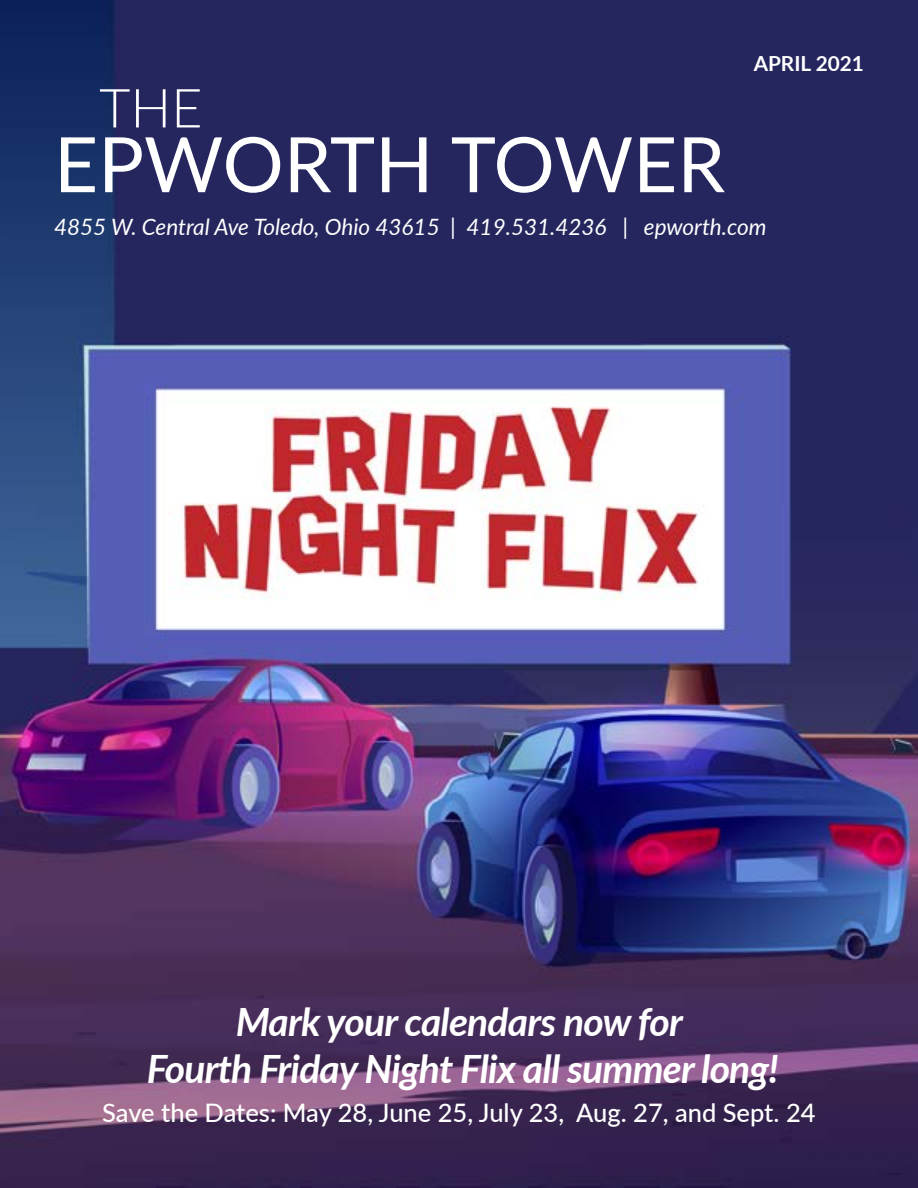
<style>
.page{position:relative;width:918px;height:1188px;background:#fff}
.page>*{position:absolute;margin:0;border:0;box-sizing:border-box;transform-origin:0 0}
.t1{font:76.5px "Lato";color:#fff}
.t2{font:300 54px "Lato";color:#fff}
.t3{font:italic 700 39px/46.8px "Lato";letter-spacing:-.02em;color:#fff;text-align:center}
.t4{font:500 25.5px "Lato";color:#fff}
.t5{font:italic 22.5px "Lato";color:#fff}
.t6{font:700 20.85px "Lato";color:#fff}
</style>
<div class="page">
<img style="left:0;top:0;width:918px;height:1188px">
<p class="t6" style="left:754px;top:48px;width:112px">APRIL 2021</p>
<h2 class="t2" style="left:99px;top:70px;width:105px">THE</h2>
<h1 class="t1" style="left:54px;top:110px;width:673px">EPWORTH TOWER</h1>
<p class="t5" style="left:54px;top:210px;width:714px">4855 W. Central Ave Toledo, Ohio 43615 | 419.531.4236 | epworth.com</p>
<p class="t3" style="left:147px;top:997px;width:634px">Mark your calendars now for<br>Fourth Friday Night Flix all summer long!</p>
<p class="t4" style="left:102px;top:1095px;width:715px">Save the Dates: May 28, June 25, July 23, Aug. 27, and Sept. 24</p>
</div>
